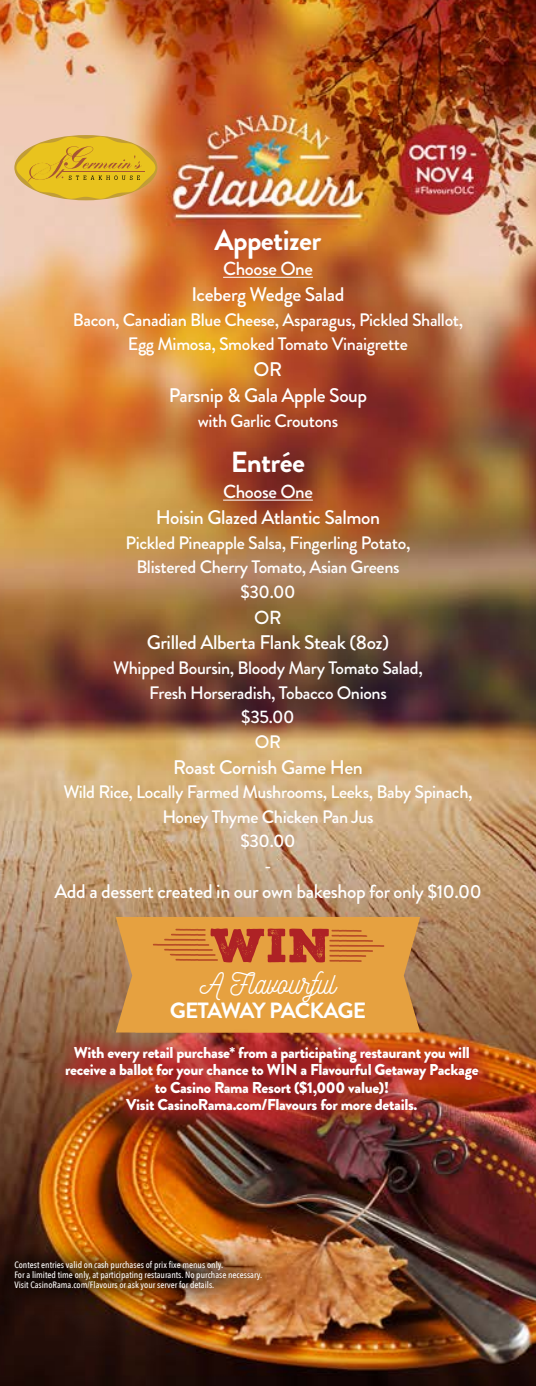
<style>
.page{position:relative;width:536px;height:1386px;background:#fff}
.page>*{position:absolute;margin:0;border:0;box-sizing:border-box;transform-origin:0 0}
.t1{font:29.75px "Nickainley";color:#fff}
.t2{font:700 29.05px "Brandon Grotesque";letter-spacing:-.02em;color:#fff}
.t3{font:700 22.05px "Brandon Grotesque";letter-spacing:-.045em;color:#fff}
.t4{font:500 19.6px/25.7px "Brandon Grotesque";letter-spacing:-.02em;color:#fff;text-align:center}
.t5{font:500 18.9px "Brandon Grotesque";letter-spacing:-.02em;color:#fff}
.t6{font:500 18.03px/24.7px "Brandon Grotesque";letter-spacing:-.02em;color:#fff;text-align:center}
.t7{font:900 15.75px/17.5px "Brandon Grotesque";letter-spacing:-.02em;color:#fff;text-align:center}
.t8{font:500 9.1px/9.6px "Avenir Next Condensed";color:#fff}
.s1{font-size:18.9px}
</style>
<div class="page">
<img style="left:0;top:0;width:536px;height:1386px">
<hr style="left:223px;top:277px;width:90px;height:1px;background:#fff">
<hr style="left:223px;top:500px;width:90px;height:1px;background:#fff">
<svg style="left:16px;top:136px;width:139px;height:63px;background:#e0b635"></svg>
<svg style="left:400px;top:917px;width:20px;height:112px;background:#c68d47"></svg>
<div style="left:116px;top:917px;width:284px;height:112px;background:#e6a140"></div>
<svg style="left:153px;top:928px;width:231px;height:34px;background:#ce6f34"></svg>
<div style="left:0;top:1237px;width:285px;height:76px;background:#000;opacity:.75"></div>
<div style="left:49px;top:1029px;width:451px;height:104px;background:#ae2225;opacity:.75"></div>
<h2 class="t2" style="left:214px;top:219px;width:108px">Appetizer</h2>
<p class="t5" style="left:223px;top:256px;width:91px">Choose One</p>
<p class="t4" style="left:191px;top:282px;width:154px">Iceberg Wedge Salad</p>
<p class="t6" style="left:73px;top:308px;width:392px">Bacon, Canadian Blue Cheese, Asparagus, Pickled Shallot,<br>Egg Mimosa, Smoked Tomato Vinaigrette</p>
<p class="t4" style="left:169px;top:357px;width:200px">OR<br>Parsnip &amp; Gala Apple Soup</p>
<p class="t6" style="left:198px;top:408px;width:142px">with Garlic Croutons</p>
<h2 class="t2" style="left:231px;top:442px;width:76px">Entrée</h2>
<p class="t5" style="left:223px;top:479px;width:91px">Choose One</p>
<p class="t4" style="left:156px;top:505px;width:226px">Hoisin Glazed Atlantic Salmon</p>
<p class="t6" style="left:125px;top:530px;width:286px">Pickled Pineapple Salsa, Fingerling Potato,<br>Blistered Cherry Tomato, Asian Greens $30.00</p>
<p class="t5" style="left:254px;top:604px;width:29px">OR</p>
<p class="t4" style="left:147px;top:630px;width:244px">Grilled Alberta Flank Steak (8oz)</p>
<p class="t6" style="left:113px;top:656px;width:311px">Whipped Boursin, Bloody Mary Tomato Salad,<br>Fresh Horseradish, Tobacco Onions<br>$35.00<br>OR</p>
<p class="t4" style="left:173px;top:754px;width:191px">Roast Cornish Game Hen</p>
<p class="t6" style="left:63px;top:780px;width:410px">Wild Rice, Locally Farmed Mushrooms, Leeks, Baby Spinach,<br>Honey Thyme Chicken Pan Jus<br>$30.00<br>-</p>
<p class="t4" style="left:54px;top:878px;width:428px">Add a dessert created in our own bakeshop <span class="s1">for only $10.00</span></p>
<h1 class="t1" style="left:200px;top:964px;width:137px">A Flavourful</h1>
<p class="t3" style="left:170px;top:995px;width:198px">GETAWAY PACKAGE</p>
<p class="t7" style="left:65px;top:1044px;width:415px">With every retail purchase* from a participating restaurant you will receive a ballot for your chance to WIN a Flavourful Getaway Package to Casino Rama Resort ($1,000 value)!<br>Visit CasinoRama.com/Flavours for more details.</p>
<p class="t8" style="left:14px;top:1260px;width:249px">Contest entries valid on cash purchases of prix fixe menus only.<br>For a limited time only, at participating restaurants. No purchase necessary.<br>Visit CasinoRama.com/Flavours or ask your server for details.</p>
</div>
